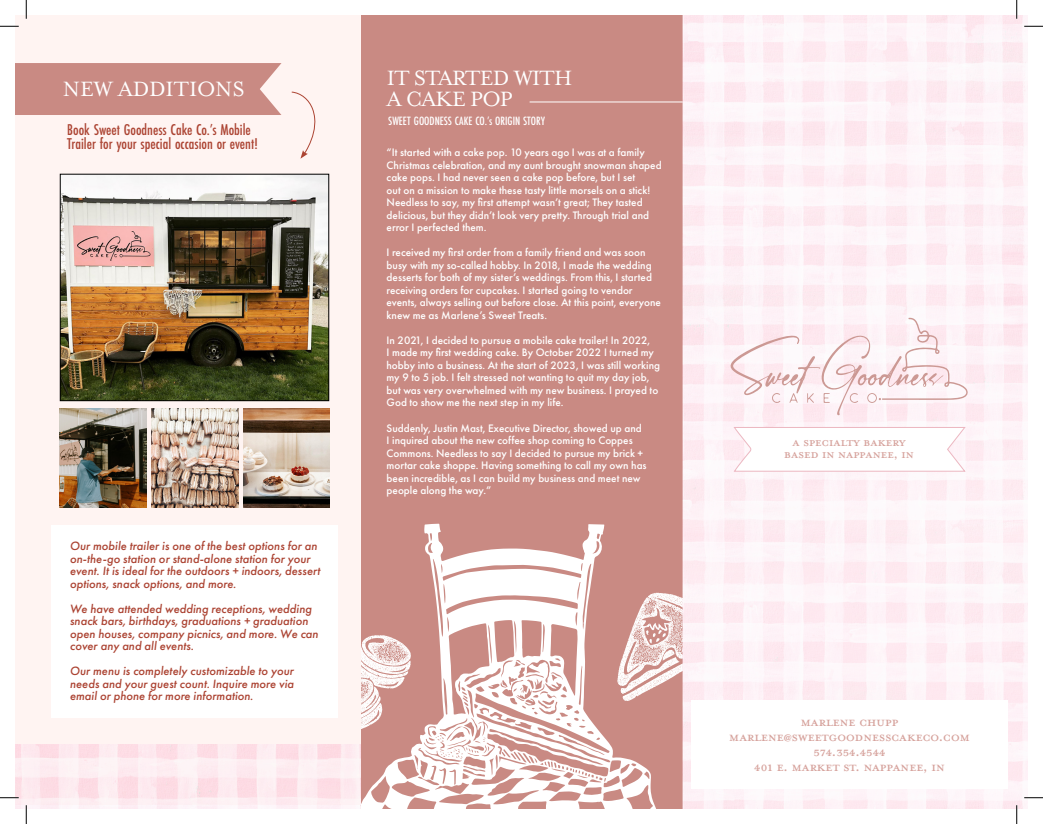
<style>
.page{position:relative;width:1043px;height:824px;background:#fff}
.page>*{position:absolute;margin:0;border:0;box-sizing:border-box;transform-origin:0 0}
.t1{font:23.75px "Mrs Eaves OT";letter-spacing:-.03em;color:#fff}
.t2{font:23.75px "Mrs Eaves OT";color:#fff}
.t3{font:18.75px "Mrs Eaves All Petite Caps OT";letter-spacing:-.03em;color:#d6a29c}
.t4{font:17.5px "Mrs Eaves All Petite Caps OT";letter-spacing:-.03em;color:#d6a29c}
.t5{font:500 16.25px/13.8px "Futura PT Cond";color:#ac4433}
.t6{font:italic 500 12.5px/12.5px "Futura PT";color:#ac4433}
.t7{font:500 12.5px "Futura PT Cond";color:#fff}
.t8{font:500 11.25px/12.5px "Futura PT";color:#fff}
</style>
<div class="page">
<div style="left:360px;top:15px;width:322px;height:793px;background:#c98a83"></div>
<svg style="left:360px;top:523px;width:296px;height:285px"></svg>
<svg style="left:617px;top:592px;width:65px;height:108px"></svg>
<svg style="left:360px;top:634px;width:51px;height:97px"></svg>
<hr style="left:529px;top:102px;width:154px;height:1px;background:#fff">
<img style="left:682px;top:15px;width:345px;height:793px">
<div style="left:691px;top:700px;width:316px;height:88px;background:#fff"></div>
<svg style="left:734px;top:427px;width:231px;height:44px"></svg>
<svg style="left:730px;top:317px;width:238px;height:98px"></svg>
<div style="left:15px;top:15px;width:345px;height:788px;background:#fff4f2"></div>
<div style="left:52px;top:524px;width:286px;height:193px;background:#fff"></div>
<img style="left:60px;top:408px;width:86px;height:99px">
<img style="left:244px;top:408px;width:85px;height:99px">
<img style="left:152px;top:408px;width:86px;height:99px">
<img style="left:62px;top:176px;width:265px;height:223px">
<div style="left:60px;top:174px;width:269px;height:227px;border:1px solid #000"></div>
<div style="left:15px;top:63px;width:266px;height:52px;background:#c98a83"></div>
<svg style="left:291px;top:91px;width:25px;height:68px"></svg>
<img style="left:15px;top:744px;width:345px;height:64px">
<svg style="left:0;top:25px;width:19px;height:2px"></svg>
<svg style="left:1024px;top:25px;width:18px;height:2px"></svg>
<svg style="left:0;top:796px;width:19px;height:2px"></svg>
<svg style="left:1024px;top:796px;width:18px;height:2px"></svg>
<svg style="left:25px;top:0;width:2px;height:19px"></svg>
<svg style="left:25px;top:804px;width:2px;height:19px"></svg>
<svg style="left:1015px;top:0;width:2px;height:19px"></svg>
<svg style="left:1015px;top:804px;width:2px;height:19px"></svg>
<p class="t2" style="left:63px;top:75px;width:183px">NEW ADDITIONS</p>
<p class="t5" style="left:67px;top:123px;width:192px">Book Sweet Goodness Cake Co.’s Mobile<br>Trailer for your special occasion or event!</p>
<p class="t6" style="left:70px;top:539px;width:252px">Our mobile trailer is one of the best options for an on-the-go station or stand-alone station for your event. It is ideal for the outdoors + indoors, dessert options, snack options, and more.</p>
<p class="t6" style="left:70px;top:602px;width:250px">We have attended wedding receptions, wedding snack bars, birthdays, graduations + graduation open houses, company picnics, and more. We can cover any and all events.</p>
<p class="t6" style="left:70px;top:664px;width:225px;text-align:justify">Our menu is completely customizable to your needs and your guest count. Inquire more via email or phone for more information.</p>
<p class="t1" style="left:387px;top:64px;width:187px">IT STARTED WITH</p>
<p class="t1" style="left:387px;top:86px;width:127px">A CAKE POP</p>
<p class="t7" style="left:388px;top:113px;width:158px">SWEET GOODNESS CAKE CO.’s ORIGIN STORY</p>
<p class="t8" style="left:386px;top:146px;width:276px">“It started with a cake pop. 10 years ago I was at a family Christmas celebration, and my aunt brought snowman shaped cake pops. I had never seen a cake pop before, but I set<br>out on a mission to make these tasty little morsels on a stick!<br>Needless to say, my first attempt wasn’t great; They tasted delicious, but they didn’t look very pretty. Through trial and error I perfected them.</p>
<p class="t8" style="left:386px;top:246px;width:276px">I received my first order from a family friend and was soon busy with my so-called hobby. In 2018, I made the wedding desserts for both of my sister’s weddings. From this, I started receiving orders for cupcakes. I started going to vendor events, always selling out before close. At this point, everyone knew me as Marlene’s Sweet Treats.</p>
<p class="t8" style="left:386px;top:334px;width:275px">In 2021, I decided to pursue a mobile cake trailer! In 2022,<br>I made my first wedding cake. By October 2022 I turned my hobby into a business. At the start of 2023, I was still working my 9 to 5 job. I felt stressed not wanting to quit my day job, but was very overwhelmed with my new business. I prayed to God to show me the next step in my life.</p>
<p class="t8" style="left:386px;top:421px;width:261px">Suddenly, Justin Mast, Executive Director, showed up and I inquired about the new coffee shop coming to Coppes Commons. Needless to say I decided to pursue my brick + mortar cake shoppe. Having something to call my own has been incredible, as I can build my business and meet new people along the way.”</p>
<p class="t4" style="left:792px;top:434px;width:115px">A specialty Bakery</p>
<p class="t4" style="left:784px;top:446px;width:132px">based in Nappanee, IN</p>
<p class="t3" style="left:800px;top:713px;width:99px">Marlene Chupp</p>
<p class="t3" style="left:729px;top:728px;width:243px">marlene@sweetgoodnesscakeco.com</p>
<p class="t3" style="left:813px;top:743px;width:74px">574.354.4544</p>
<p class="t3" style="left:754px;top:758px;width:193px">401 E. Market St. nappanee, in</p>
</div>
